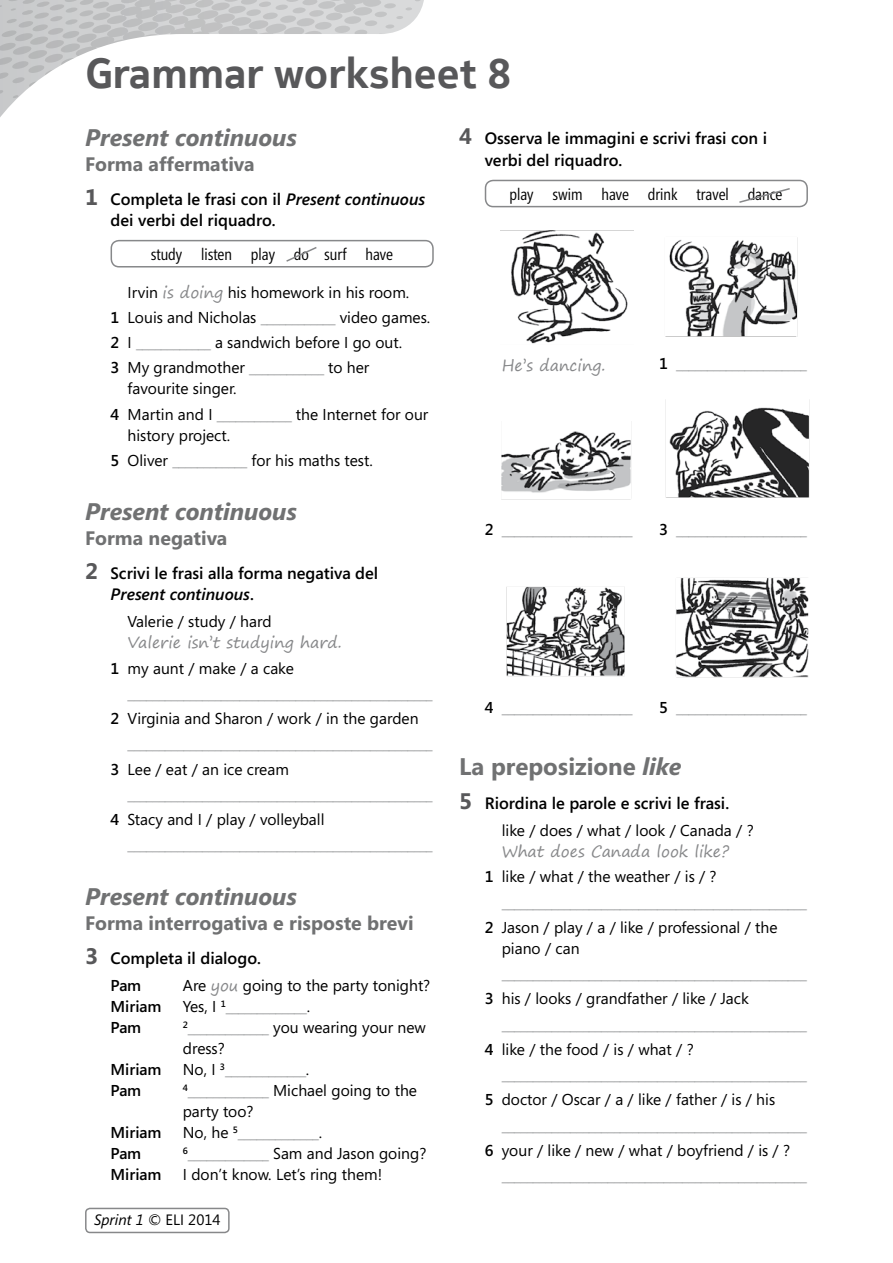
<style>
.page{position:relative;width:893px;height:1263px;background:#fff}
.page>*{position:absolute;margin:0;border:0;box-sizing:border-box;transform-origin:0 0}
.t1{font:700 42px "Nokia Pure Text";color:#58585a}
.t2{font:italic 700 24px "Segoe";color:#707172}
.t3{font:700 24px "Segoe";color:#707172}
.t4{font:700 19.5px "Segoe";color:#707172}
.t5{font:600 16.5px/21px "Segoe";color:#000}
.t6{font:16.5px "Segoe Condensed";color:#000}
.t7{font:15.75px/25.2px "Segoe";color:#9c9e9f}
.t8{font:15.75px/25.2px "Segoe";color:#000}
.t9{font:15.75px "Segoe Print";color:#87888a}
.t10{font:600 15.75px "Segoe";color:#000}
.t11{font:15px "Segoe";color:#000}
.s1{font-weight:700;font-size:22.5px;color:#58585a}
.s2{font-style:italic}
.s3{font-family:"Segoe Print";color:#87888a}
.s4{font-weight:600}
.s5{color:#9c9e9f}
.s6{color:#000}
.s7{font-weight:600;color:#000}
</style>
<div class="page">
<svg style="left:0;top:0;width:424px;height:117px"></svg>
<div style="left:85px;top:1208px;width:145px;height:25px;border:2px solid #87888a;border-radius:4px"></div>
<div style="left:111px;top:240px;width:323px;height:27px;border:2px solid #87888a;border-radius:8px"></div>
<div style="left:485px;top:180px;width:323px;height:27px;border:2px solid #87888a;border-radius:8px"></div>
<img style="left:665px;top:400px;width:145px;height:98px">
<img style="left:501px;top:431px;width:131px;height:69px">
<img style="left:506px;top:586px;width:119px;height:91px">
<img style="left:676px;top:578px;width:133px;height:100px">
<img style="left:500px;top:230px;width:134px;height:114px">
<img style="left:665px;top:237px;width:133px;height:100px">
<svg style="left:286px;top:247px;width:31px;height:15px"></svg>
<svg style="left:739px;top:188px;width:51px;height:15px"></svg>
<h1 class="t1" style="left:85px;top:46px;width:428px">Grammar worksheet 8</h1>
<h2 class="t2" style="left:85px;top:123px;width:214px">Present continuous</h2>
<p class="t4" style="left:85px;top:150px;width:171px">Forma affermativa</p>
<p class="t5" style="left:111px;top:188px;width:316px;text-indent:-26px"><span class="s1">1</span> Completa le frasi con il <span class="s2">Present continuous </span>dei verbi del riquadro.</p>
<p class="t6" style="left:151px;top:245px;width:244px">study listen play do surf have</p>
<p class="t8" style="left:111px;top:279px;width:321px;text-indent:17px">Irvin <span class="s3">is doing</span> his homework in his room.<br><span class="s4">1</span> Louis and Nicholas <span class="s5">____________</span> video games.<br><span class="s4">2</span> I <span class="s5">____________</span> a sandwich before I go out.<br><span class="s4">3</span> My grandmother <span class="s5">____________</span> to her</p>
<p class="t8" style="left:111px;top:376px;width:319px;text-indent:17px">favourite singer.<br><span class="s4">4</span> Martin and I <span class="s5">____________</span> the Internet for our</p>
<p class="t8" style="left:111px;top:422px;width:264px;text-indent:17px">history project.<br><span class="s4">5</span> Oliver <span class="s5">____________</span> for his maths test.</p>
<h2 class="t2" style="left:85px;top:498px;width:214px">Present continuous</h2>
<p class="t4" style="left:85px;top:524px;width:144px">Forma negativa</p>
<p class="t5" style="left:111px;top:563px;width:269px;text-indent:-26px"><span class="s1">2</span> Scrivi le frasi alla forma negativa del<br><span class="s2">Present continuous</span>.</p>
<p class="t8" style="left:128px;top:609px;width:146px">Valerie / study / hard</p>
<p class="t9" style="left:128px;top:629px;width:216px">Valerie isn’t studying hard.</p>
<p class="t8" style="left:111px;top:655px;width:185px"><span class="s4">1</span> my aunt / make / a cake</p>
<p class="t7" style="left:128px;top:680px;width:307px">_________________________________________________</p>
<p class="t8" style="left:111px;top:706px;width:309px"><span class="s4">2</span> Virginia and Sharon / work / in the garden</p>
<p class="t7" style="left:128px;top:731px;width:307px">_________________________________________________</p>
<p class="t8" style="left:111px;top:756px;width:180px"><span class="s4">3</span> Lee / eat / an ice cream</p>
<p class="t7" style="left:128px;top:781px;width:307px">_________________________________________________</p>
<p class="t8" style="left:111px;top:806px;width:215px"><span class="s4">4</span> Stacy and I / play / volleyball</p>
<p class="t7" style="left:128px;top:832px;width:307px">_________________________________________________</p>
<h2 class="t2" style="left:85px;top:882px;width:214px">Present continuous</h2>
<p class="t4" style="left:85px;top:909px;width:330px">Forma interrogativa e risposte brevi</p>
<p class="t5" style="left:85px;top:947px;width:177px"><span class="s1">3</span> Completa il dialogo.</p>
<p class="t10" style="left:111px;top:976px;width:32px">Pam</p>
<p class="t8" style="left:183px;top:972px;width:249px">Are <span class="s3">you</span> going to the party tonight?</p>
<p class="t10" style="left:111px;top:997px;width:52px">Miriam</p>
<p class="t7" style="left:183px;top:993px;width:129px"><span class="s6">Yes, I</span> <sup>1</sup>_____________<span class="s6">.</span></p>
<p class="t10" style="left:111px;top:1018px;width:32px">Pam</p>
<p class="t8" style="left:183px;top:1016px;width:245px;line-height:21px"><sup>2</sup><span class="s5">_____________</span> you wearing your new dress?</p>
<p class="t10" style="left:111px;top:1060px;width:52px">Miriam</p>
<p class="t7" style="left:183px;top:1056px;width:128px"><span class="s6">No, I</span> <sup>3</sup>_____________<span class="s6">.</span></p>
<p class="t10" style="left:111px;top:1081px;width:32px">Pam</p>
<p class="t8" style="left:183px;top:1079px;width:236px;line-height:21px"><sup>4</sup><span class="s5">_____________</span> Michael going to the party too?</p>
<p class="t10" style="left:111px;top:1123px;width:52px">Miriam</p>
<p class="t7" style="left:183px;top:1119px;width:141px"><span class="s6">No, he</span> <sup>5</sup>_____________<span class="s6">.</span></p>
<p class="t10" style="left:111px;top:1144px;width:32px">Pam</p>
<p class="t8" style="left:183px;top:1140px;width:245px"><sup>6</sup><span class="s5">_____________</span> Sam and Jason going?</p>
<p class="t10" style="left:111px;top:1165px;width:52px">Miriam</p>
<p class="t8" style="left:183px;top:1161px;width:201px">I don’t know. Let’s ring them!</p>
<p class="t5" style="left:485px;top:128px;width:284px;text-indent:-26px"><span class="s1">4</span> Osserva le immagini e scrivi frasi con i verbi del riquadro.</p>
<p class="t6" style="left:510px;top:184px;width:274px">play swim have drink travel dance</p>
<p class="t9" style="left:502px;top:351px;width:105px">He’s dancing.</p>
<p class="t7" style="left:659px;top:350px;width:149px"><span class="s7">1</span> _____________________</p>
<p class="t7" style="left:485px;top:517px;width:149px"><span class="s7">2</span> _____________________</p>
<p class="t7" style="left:659px;top:517px;width:149px"><span class="s7">3</span> _____________________</p>
<p class="t7" style="left:485px;top:694px;width:149px"><span class="s7">4</span> _____________________</p>
<p class="t7" style="left:659px;top:694px;width:149px"><span class="s7">5</span> _____________________</p>
<h2 class="t3" style="left:459px;top:749px;width:224px">La preposizione <span class="s2">like</span></h2>
<p class="t5" style="left:459px;top:792px;width:271px"><span class="s1">5</span> Riordina le parole e scrivi le frasi.</p>
<p class="t8" style="left:502px;top:817px;width:253px">like / does / what / look / Canada / ?</p>
<p class="t9" style="left:502px;top:837px;width:229px">What does Canada look like?</p>
<p class="t8" style="left:485px;top:864px;width:233px"><span class="s4">1</span> like / what / the weather / is / ?</p>
<p class="t7" style="left:502px;top:889px;width:307px">_________________________________________________</p>
<p class="t8" style="left:485px;top:914px;width:294px"><span class="s4">2</span> Jason / play / a / like / professional / the</p>
<p class="t8" style="left:502px;top:935px;width:79px">piano / can</p>
<p class="t7" style="left:485px;top:960px;width:324px;text-indent:17px">_________________________________________________<br><span class="s7">3</span> <span class="s6">his / looks / grandfather / like / Jack</span></p>
<p class="t7" style="left:485px;top:1011px;width:324px;text-indent:17px">_________________________________________________<br><span class="s7">4</span> <span class="s6">like / the food / is / what / ?</span></p>
<p class="t7" style="left:485px;top:1061px;width:324px;text-indent:17px">_________________________________________________<br><span class="s7">5</span> <span class="s6">doctor / Oscar / a / like / father / is / his</span></p>
<p class="t7" style="left:485px;top:1112px;width:324px;text-indent:17px">_________________________________________________<br><span class="s7">6</span> <span class="s6">your / like / new / what / boyfriend / is / ?</span></p>
<p class="t7" style="left:502px;top:1162px;width:307px">_________________________________________________</p>
<p class="t11" style="left:94px;top:1210px;width:128px"><span class="s2">Sprint 1</span> © ELI 2014</p>
</div>
